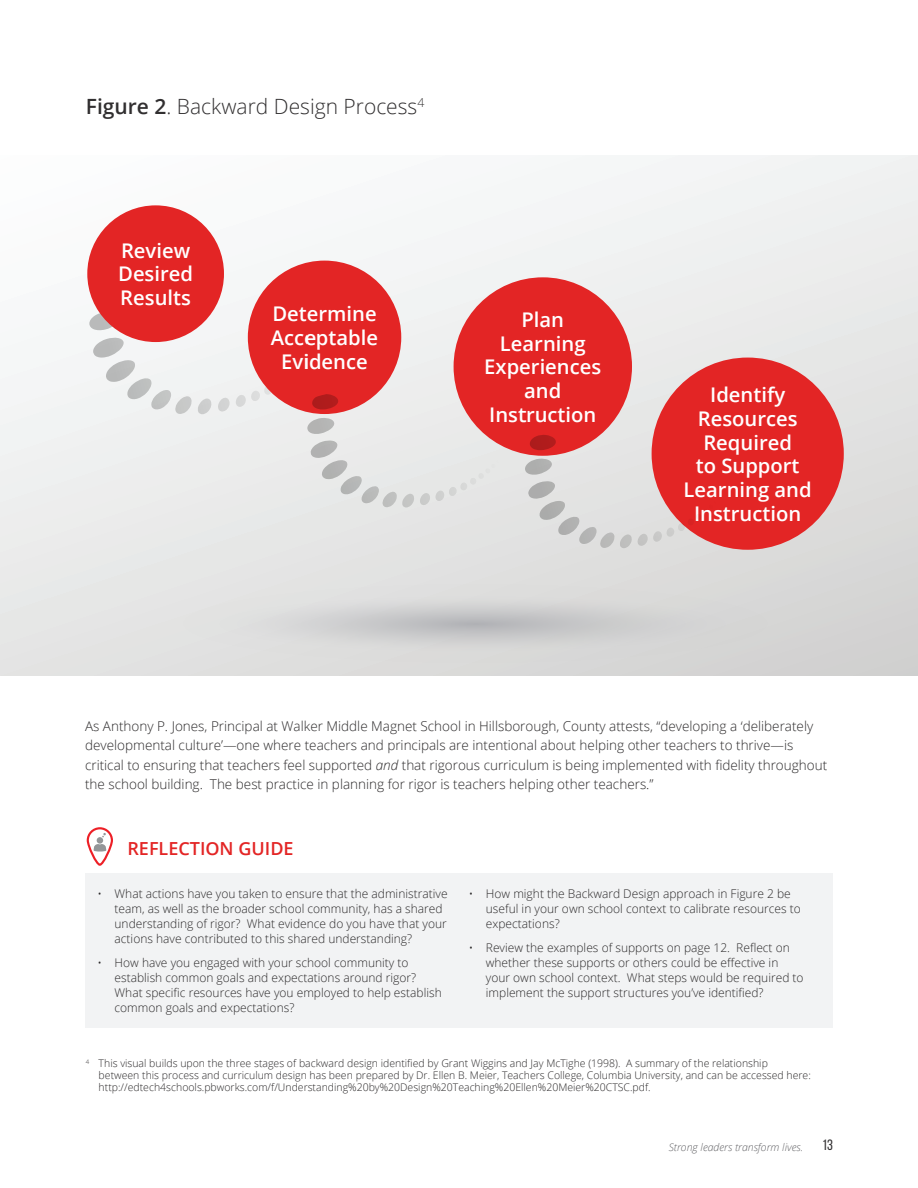
<style>
.page{position:relative;width:918px;height:1188px;background:#fff}
.page>*{position:absolute;margin:0;border:0;box-sizing:border-box;transform-origin:0 0}
.t1{font:300 21px "Open Sans";color:#312f30}
.t2{font:600 20.25px/23.7px "Open Sans";color:#fff;text-align:center}
.t3{font:600 18px "Open Sans";color:#e32525}
.t4{font:15px "Bebas Neue";color:#312f30}
.t5{font:300 13.5px/19.5px "Open Sans";color:#2b292a}
.t6{font:300 12px/15px "Open Sans";color:#2b292a}
.t7{font:300 10.5px/12px "Open Sans";color:#2b292a}
.t8{font:italic 300 10.5px "Open Sans";color:#636366}
.s1{font-weight:600}
.s2{font-style:italic}
</style>
<div class="page">
<svg style="left:0;top:156px;width:918px;height:520px"></svg>
<svg style="left:183px;top:584px;width:585px;height:79px;fill:#d7d7d6"></svg>
<svg style="left:198px;top:397px;width:32px;height:17px"></svg>
<svg style="left:92px;top:337px;width:100px;height:77px"></svg>
<svg style="left:89px;top:312px;width:29px;height:19px"></svg>
<div style="left:87px;top:205px;width:137px;height:137px;background:#e32525;border-radius:50%"></div>
<div style="left:248px;top:261px;width:153px;height:153px;background:#e32525;border-radius:50%"></div>
<div style="left:454px;top:277px;width:178px;height:179px;background:#e32525;border-radius:50%"></div>
<div style="left:652px;top:358px;width:192px;height:192px;background:#e32525;border-radius:50%"></div>
<svg style="left:236px;top:324px;width:503px;height:224px"></svg>
<div style="left:86px;top:873px;width:747px;height:155px;background:#f2f3f4"></div>
<div style="left:87px;top:827px;width:26px;height:39px;border:2px solid #ed1f26;border-radius:12px"></div>
<div style="left:97px;top:837px;width:6px;height:7px;background:#939698;border-radius:50%"></div>
<svg style="left:93px;top:844px;width:14px;height:8px"></svg>
<h1 class="t1" style="left:86px;top:92px;width:340px"><span class="s1">Figure 2</span>. Backward Design Process<sup>4</sup></h1>
<h2 class="t2" style="left:118px;top:238px;width:76px;text-align:left">Review<br>Desired<br>Results</h2>
<h2 class="t2" style="left:271px;top:302px;width:109px">Determine<br>Acceptable<br>Evidence</h2>
<h2 class="t2" style="left:484px;top:307px;width:119px">Plan<br>Learning<br>Experiences and<br>Instruction</h2>
<h2 class="t2" style="left:684px;top:383px;width:130px">Identify<br>Resources<br>Required<br>to Support<br>Learning and<br>Instruction</h2>
<p class="t5" style="left:85px;top:716px;width:744px">As Anthony P. Jones, Principal at Walker Middle Magnet School in Hillsborough, County attests, “developing a ‘deliberately developmental culture’—one where teachers and principals are intentional about helping other teachers to thrive—is critical to ensuring that teachers feel supported <span class="s2">and</span> that rigorous curriculum is being implemented with fidelity throughout the school building. The best practice in planning for rigor is teachers helping other teachers.”</p>
<h3 class="t3" style="left:127px;top:837px;width:168px">REFLECTION GUIDE</h3>
<p class="t6" style="left:115px;top:886px;width:335px;text-indent:-17px">• What actions have you taken to ensure that the administrative team, as well as the broader school community, has a shared understanding of rigor? What evidence do you have that your actions have contributed to this shared understanding?</p>
<p class="t6" style="left:115px;top:954px;width:329px;text-indent:-17px">• How have you engaged with your school community to establish common goals and expectations around rigor?<br>What specific resources have you employed to help establish common goals and expectations?</p>
<p class="t6" style="left:486px;top:886px;width:317px;text-indent:-17px">• How might the Backward Design approach in Figure 2 be useful in your own school context to calibrate resources to expectations?</p>
<p class="t6" style="left:486px;top:939px;width:319px;text-indent:-17px">• Review the examples of supports on page 12. Reflect on whether these supports or others could be effective in your own school context. What steps would be required to implement the support structures you’ve identified?</p>
<p class="t7" style="left:99px;top:1057px;width:714px;text-indent:-13px"><sup>4</sup> This visual builds upon the three stages of backward design identified by Grant Wiggins and Jay McTighe (1998). A summary of the relationship between this process and curriculum design has been prepared by Dr. Ellen B. Meier, Teachers College, Columbia University, and can be accessed here: http://edtech4schools.pbworks.com/f/Understanding%20by%20Design%20Teaching%20Ellen%20Meier%20CTSC.pdf.</p>
<p class="t8" style="left:669px;top:1140px;width:136px">Strong leaders transform lives.</p>
<p class="t4" style="left:822px;top:1137px;width:12px">13</p>
</div>
